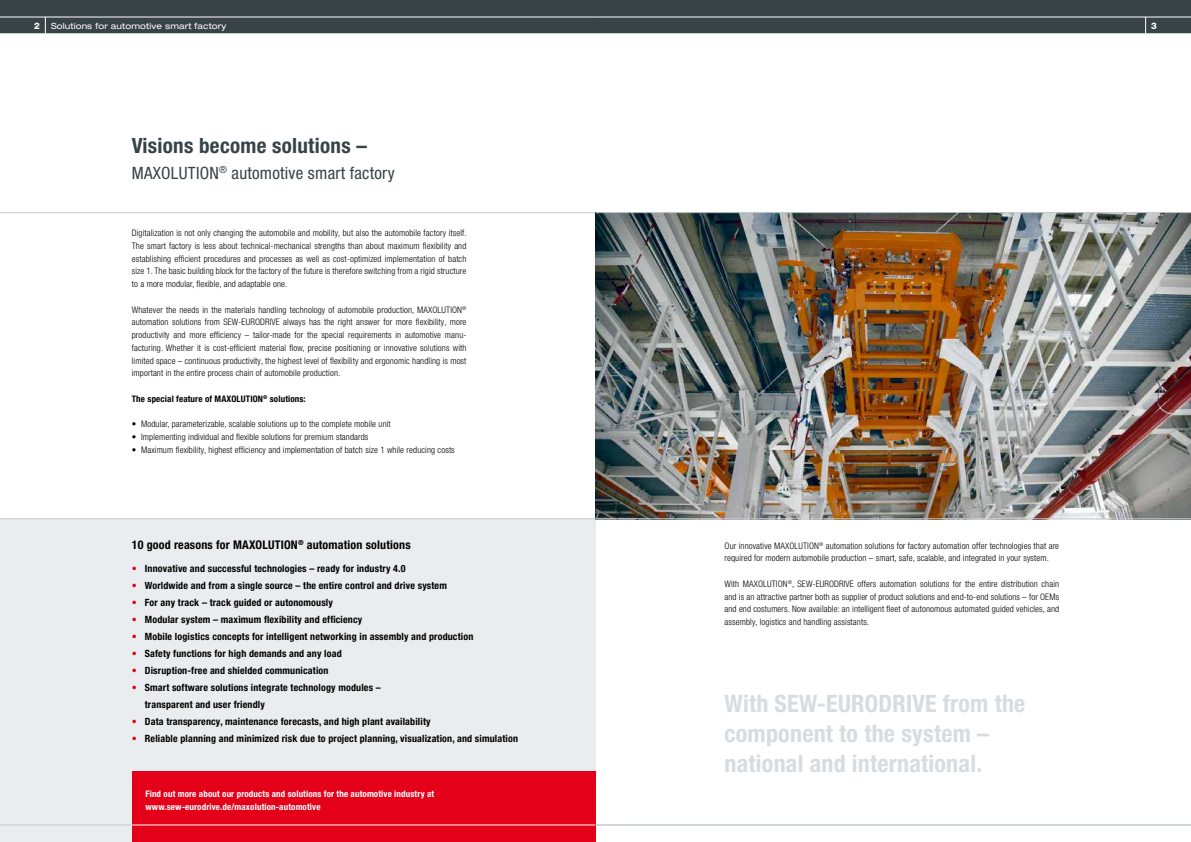
<style>
.page{position:relative;width:1191px;height:842px;background:#fff}
.page>*{position:absolute;margin:0;border:0;box-sizing:border-box;transform-origin:0 0}
.t1{font:700 condensed 24px/30px "Helvetica Neue LT Pro";letter-spacing:.01em;color:#d6dcdf}
.t2{font:700 condensed 21px "Helvetica Neue LT Pro";letter-spacing:.015em;color:#384347}
.t3{font:condensed 17px "Helvetica Neue LT Pro";letter-spacing:.015em;color:#384347}
.t4{font:700 condensed 12px "Helvetica Neue LT Pro";letter-spacing:.015em;color:#000}
.t5{font:700 condensed 10px/17px "Helvetica Neue LT Pro";letter-spacing:.015em;color:#000}
.t6{font:300 condensed 9px/12.8px "Helvetica Neue LT Pro";letter-spacing:.015em;color:#000;text-align:justify}
.t7{font:700 condensed 9px/12.8px "Helvetica Neue LT Pro";letter-spacing:.015em;color:#fff}
.t8{font:700 condensed 9px "Helvetica Neue LT Pro";letter-spacing:.015em;color:#000}
.t9{font:800 9px "Helvetica Neue LT Pro";color:#fff}
.t10{font:expanded 8.5px "Helvetica Neue LT Pro";letter-spacing:.015em;color:#fff}
.s1{font-weight:400}
.s2{color:#e30018}
</style>
<div class="page">
<div style="left:0;top:0;width:1191px;height:34px;background:#384347"></div>
<hr style="left:0;top:17px;width:595px;height:1px;background:#fff">
<svg style="left:1145px;top:18px;width:1px;height:16px"></svg>
<svg style="left:45px;top:17px;width:1px;height:17px"></svg>
<hr style="left:595px;top:17px;width:596px;height:1px;background:#fff">
<div style="left:0;top:518px;width:595px;height:324px;background:#eaedef"></div>
<hr style="left:595px;top:825px;width:596px;height:1px;background:#c2cacf">
<div style="left:132px;top:772px;width:463px;height:70px;background:#e30018"></div>
<hr style="left:0;top:212px;width:595px;height:1px;background:#c2cacf">
<hr style="left:132px;top:825px;width:463px;height:1px;background:#fff">
<hr style="left:0;top:825px;width:132px;height:1px;background:#c2cacf">
<img style="left:595px;top:213px;width:596px;height:305px">
<hr style="left:595px;top:212px;width:596px;height:1px;background:#c2cacf">
<hr style="left:0;top:518px;width:1191px;height:1px;background:#c2cacf">
<p class="t10" style="left:51px;top:20px;width:177px">Solutions for automotive smart factory</p>
<p class="t9" style="left:34px;top:20px;width:7px">2</p>
<p class="t9" style="left:1151px;top:20px;width:7px">3</p>
<h2 class="t2" style="left:132px;top:133px;width:236px">Visions become solutions –</h2>
<h3 class="t3" style="left:132px;top:163px;width:264px">MAXOLUTION<sup>®</sup> automotive smart factory</h3>
<p class="t6" style="left:132px;top:226px;width:336px">Digitalization is not only changing the automobile and mobility, but also the automobile factory itself.<br>The smart factory is less about technical-mechanical strengths than about maximum flexibility and establishing efficient procedures and processes as well as cost-optimized implementation of batch size 1. The basic building block for the factory of the future is therefore switching from a rigid structure to a more modular, flexible, and adaptable one.</p>
<p class="t6" style="left:132px;top:303px;width:336px">Whatever the needs in the materials handling technology of automobile production, MAXOLUTION<sup>® </sup>automation solutions from SEW-EURODRIVE always has the right answer for more flexibility, more productivity and more efficiency – tailor-made for the special requirements in automotive manu&shy;facturing. Whether it is cost-efficient material flow, precise positioning or innovative solutions with limited space – continuous productivity, the highest level of flexibility and ergonomic handling is most important in the entire process chain of automobile production.</p>
<p class="t8" style="left:132px;top:393px;width:175px">The special feature of MAXOLUTION<sup>®</sup> solutions:</p>
<p class="t6" style="left:132px;top:418px;width:260px"><span class="s1">•</span> Modular, parameterizable, scalable solutions up to the complete mobile unit</p>
<p class="t6" style="left:132px;top:430px;width:238px"><span class="s1">•</span> Implementing individual and flexible solutions for premium standards</p>
<p class="t6" style="left:132px;top:443px;width:324px"><span class="s1">•</span> Maximum flexibility, highest efficiency and implementation of batch size 1 while reducing costs</p>
<h3 class="t4" style="left:132px;top:537px;width:280px">10 good reasons for MAXOLUTION<sup>®</sup> automation solutions</h3>
<p class="t5" style="left:132px;top:560px;width:275px"><span class="s2">•</span> Innovative and successful technologies – ready for industry 4.0</p>
<p class="t5" style="left:132px;top:577px;width:317px"><span class="s2">•</span> Worldwide and from a single source – the entire control and drive system</p>
<p class="t5" style="left:132px;top:594px;width:203px"><span class="s2">•</span> For any track – track guided or autonomously</p>
<p class="t5" style="left:132px;top:611px;width:232px"><span class="s2">•</span> Modular system – maximum flexibility and efficiency</p>
<p class="t5" style="left:132px;top:628px;width:343px"><span class="s2">•</span> Mobile logistics concepts for intelligent networking in assembly and production</p>
<p class="t5" style="left:132px;top:645px;width:211px"><span class="s2">•</span> Safety functions for high demands and any load</p>
<p class="t5" style="left:132px;top:662px;width:198px"><span class="s2">•</span> Disruption-free and shielded communication</p>
<p class="t5" style="left:145px;top:679px;width:237px;text-indent:-13px"><span class="s2">•</span> Smart software solutions integrate technology modules – transparent and user friendly</p>
<p class="t5" style="left:132px;top:713px;width:300px"><span class="s2">•</span> Data transparency, maintenance forecasts, and high plant availability</p>
<p class="t5" style="left:132px;top:730px;width:388px"><span class="s2">•</span> Reliable planning and minimized risk due to project planning, visualization, and simulation</p>
<p class="t7" style="left:145px;top:788px;width:290px">Find out more about our products and solutions for the automotive industry at www.sew-eurodrive.de/maxolution-automotive</p>
<p class="t6" style="left:724px;top:539px;width:336px">Our innovative MAXOLUTION<sup>®</sup> automation solutions for factory automation offer technologies that are required for modern automobile production – smart, safe, scalable, and integrated in your system.</p>
<p class="t6" style="left:724px;top:577px;width:336px">With MAXOLUTION<sup>®</sup>, SEW-EURODRIVE offers automation solutions for the entire distribution chain and is an attractive partner both as supplier of product solutions and end-to-end solutions – for OEMs and end costumers. Now available: an intelligent fleet of autonomous automated guided vehicles, and assembly, logistics and handling assistants.</p>
<h1 class="t1" style="left:724px;top:688px;width:302px">With SEW-EURODRIVE from the component to the system – national and international.</h1>
</div>
